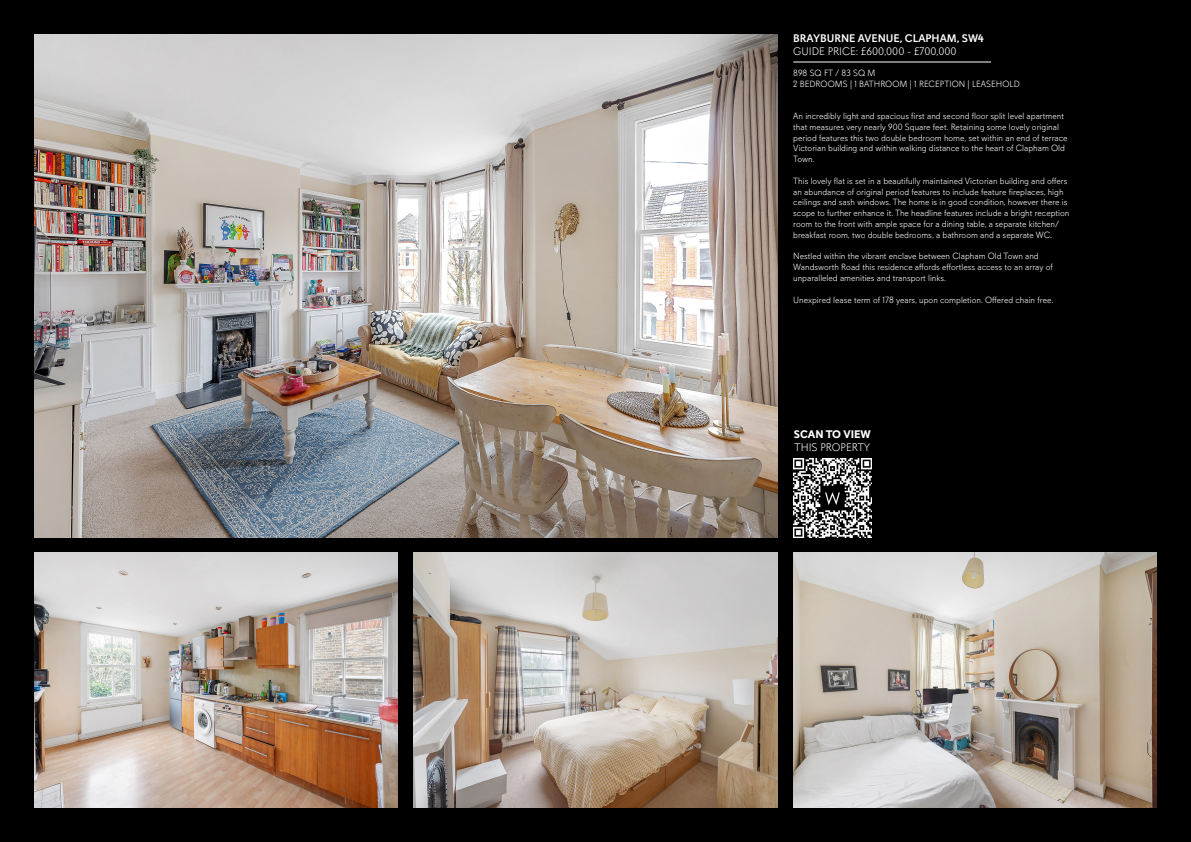
<style>
.page{position:relative;width:1191px;height:842px;background:#000}
.page>*{position:absolute;margin:0;border:0;box-sizing:border-box;transform-origin:0 0}
.t1{font:300 11px "Davis Sans";color:#fff}
.t2{font:500 11px "Davis Sans";color:#fff}
.t3{font:700 11px "Davis Sans";color:#fff}
.t4{font:300 9px/10.8px "Davis Sans";color:#fff}
</style>
<div class="page">
<img style="left:793px;top:553px;width:364px;height:254px">
<img style="left:34px;top:553px;width:364px;height:254px">
<img style="left:34px;top:34px;width:743px;height:503px">
<img style="left:414px;top:553px;width:363px;height:254px">
<hr style="left:793px;top:62px;width:198px;height:1px;background:#fff">
<img style="left:793px;top:459px;width:78px;height:78px">
<p class="t2" style="left:793px;top:32px;width:192px">BRAYBURNE AVENUE, CLAPHAM, SW4</p>
<p class="t1" style="left:793px;top:46px;width:165px">GUIDE PRICE: £600,000 - £700,000</p>
<p class="t4" style="left:793px;top:68px;width:84px">898 SQ FT / 83 SQ M</p>
<p class="t4" style="left:793px;top:78px;width:228px">2 BEDROOMS | 1 BATHROOM | 1 RECEPTION | LEASEHOLD</p>
<p class="t4" style="left:793px;top:111px;width:276px">An incredibly light and spacious first and second floor split level apartment that measures very nearly 900 Square feet. Retaining some lovely original period features this two double bedroom home, set within an end of terrace Victorian building and within walking distance to the heart of Clapham Old Town.</p>
<p class="t4" style="left:793px;top:176px;width:277px">This lovely flat is set in a beautifully maintained Victorian building and offers an abundance of original period features to include feature fireplaces, high ceilings and sash windows. The home is in good condition, however there is scope to further enhance it. The headline features include a bright reception room to the front with ample space for a dining table, a separate kitchen/ breakfast room, two double bedrooms, a bathroom and a separate WC.</p>
<p class="t4" style="left:793px;top:251px;width:261px">Nestled within the vibrant enclave between Clapham Old Town and<br>Wandsworth Road this residence affords effortless access to an array of unparalleled amenities and transport links.</p>
<p class="t4" style="left:793px;top:294px;width:262px">Unexpired lease term of 178 years, upon completion. Offered chain free.</p>
<p class="t3" style="left:794px;top:427px;width:78px">SCAN TO VIEW</p>
<p class="t1" style="left:794px;top:441px;width:77px">THIS PROPERTY</p>
</div>
